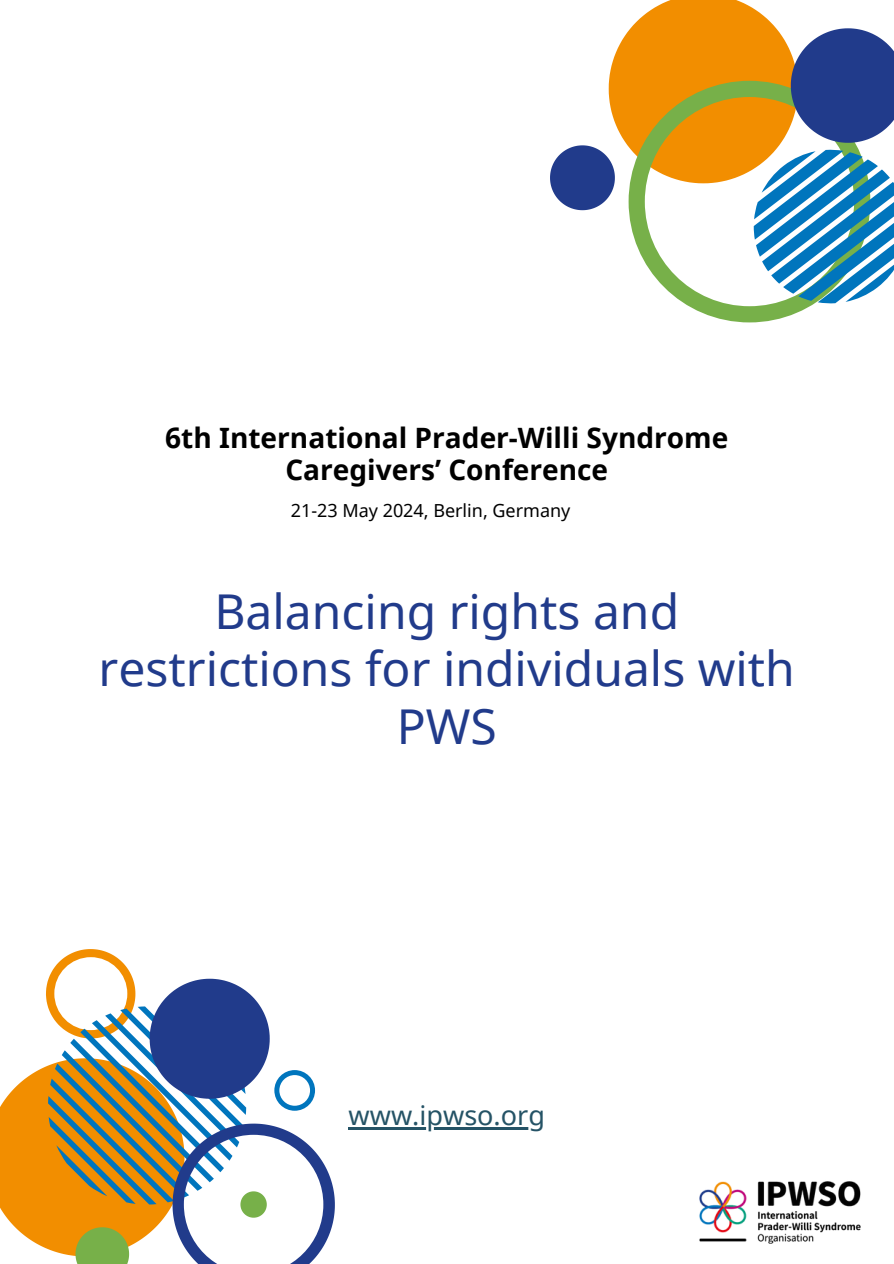
<style>
.page{position:relative;width:894px;height:1264px;background:#fff}
.page>*{position:absolute;margin:0;border:0;box-sizing:border-box;transform-origin:0 0}
.t1{font:48px/57.3px "Noto Sans";color:#213b8b;text-align:center}
.t2{font:700 28.05px/32.7px "Noto Sans";color:#000;text-align:center}
.t3{font:27px "Noto Sans";color:#255366}
.t4{font:18px "Noto Sans";color:#000}
</style>
<div class="page">
<img style="left:699px;top:1181px;width:162px;height:63px">
<svg style="left:684px;top:303px;width:152px;height:19px;fill:#77b049"></svg>
<svg style="left:550px;top:0;width:343px;height:303px"></svg>
<svg style="left:0;top:949px;width:335px;height:314px"></svg>
<hr style="left:348px;top:1127px;width:197px;height:2px;background:#255366">
<p class="t2" style="left:165px;top:420px;width:564px">6th International Prader-Willi Syndrome<br>Caregivers’ Conference</p>
<h1 class="t4" style="left:291px;top:498px;width:281px">21-23 May 2024, Berlin, Germany</h1>
<h2 class="t1" style="left:99px;top:581px;width:697px">Balancing rights and restrictions for individuals with<br>PWS</h2>
<p class="t3" style="left:348px;top:1095px;width:198px">www.ipwso.org</p>
</div>
